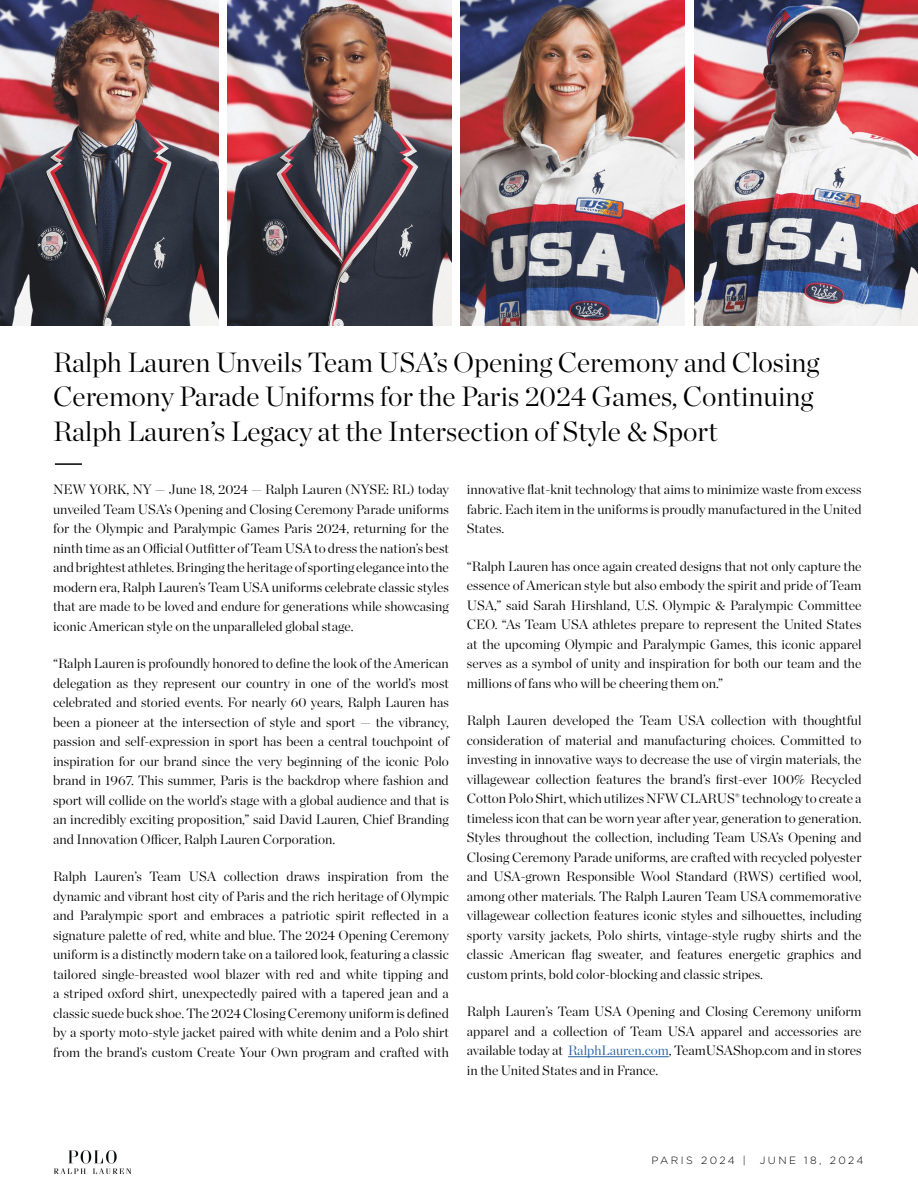
<style>
.page{position:relative;width:918px;height:1188px;background:#fff}
.page>*{position:absolute;margin:0;border:0;box-sizing:border-box;transform-origin:0 0}
.t1{font:300 27.75px/34.5px "Chronicle Display";color:#000}
.t2{font:300 13.5px/19.5px "Chronicle Display";color:#000;text-align:justify}
.t3{font:300 10.5px "Gotham";letter-spacing:.235em;color:#000}
.s1{color:#215e9e}
</style>
<div class="page">
<img style="left:54px;top:1150px;width:76px;height:23px">
<hr style="left:568px;top:1056px;width:101px;height:1px;background:#215e9e">
<img style="left:228px;top:0;width:224px;height:326px">
<img style="left:0;top:0;width:219px;height:326px">
<img style="left:461px;top:0;width:224px;height:326px">
<img style="left:694px;top:0;width:224px;height:326px">
<hr style="left:55px;top:463px;width:27px;height:2px;background:#000">
<h1 class="t1" style="left:53px;top:343px;width:768px">Ralph Lauren Unveils Team USA’s Opening Ceremony and Closing<br>Ceremony Parade Uniforms for the Paris 2024 Games, Continuing<br>Ralph Lauren’s Legacy at the Intersection of Style &amp; Sport</h1>
<p class="t2" style="left:53px;top:479px;width:397px">NEW YORK, NY — June 18, 2024 — Ralph Lauren (NYSE: RL) today unveiled Team USA’s Opening and Closing Ceremony Parade uniforms for the Olympic and Paralympic Games Paris 2024, returning for the ninth time as an Official Outfitter of Team USA to dress the nation’s best and brightest athletes. Bringing the heritage of sporting elegance into the modern era, Ralph Lauren’s Team USA uniforms celebrate classic styles that are made to be loved and endure for generations while showcasing iconic American style on the unparalleled global stage.</p>
<p class="t2" style="left:53px;top:653px;width:397px">“Ralph Lauren is profoundly honored to define the look of the American delegation as they represent our country in one of the world’s most celebrated and storied events. For nearly 60 years, Ralph Lauren has been a pioneer at the intersection of style and sport — the vibrancy, passion and self-expression in sport has been a central touchpoint of inspiration for our brand since the very beginning of the iconic Polo brand in 1967. This summer, Paris is the backdrop where fashion and sport will collide on the world’s stage with a global audience and that is an incredibly exciting proposition,” said David Lauren, Chief Branding and Innovation Officer, Ralph Lauren Corporation.</p>
<p class="t2" style="left:53px;top:866px;width:397px">Ralph Lauren’s Team USA collection draws inspiration from the dynamic and vibrant host city of Paris and the rich heritage of Olympic and Paralympic sport and embraces a patriotic spirit reflected in a signature palette of red, white and blue. The 2024 Opening Ceremony uniform is a distinctly modern take on a tailored look, featuring a classic tailored single-breasted wool blazer with red and white tipping and a striped oxford shirt, unexpectedly paired with a tapered jean and a classic suede buck shoe. The 2024 Closing Ceremony uniform is defined by a sporty moto-style jacket paired with white denim and a Polo shirt from the brand’s custom Create Your Own program and crafted with</p>
<p class="t2" style="left:467px;top:479px;width:396px">innovative flat-knit technology that aims to minimize waste from excess fabric. Each item in the uniforms is proudly manufactured in the United States.</p>
<p class="t2" style="left:467px;top:555px;width:396px">“Ralph Lauren has once again created designs that not only capture the essence of American style but also embody the spirit and pride of Team USA,” said Sarah Hirshland, U.S. Olympic &amp; Paralympic Committee CEO. “As Team USA athletes prepare to represent the United States at the upcoming Olympic and Paralympic Games, this iconic apparel serves as a symbol of unity and inspiration for both our team and the millions of fans who will be cheering them on.”</p>
<p class="t2" style="left:467px;top:710px;width:396px">Ralph Lauren developed the Team USA collection with thoughtful consideration of material and manufacturing choices. Committed to investing in innovative ways to decrease the use of virgin materials, the villagewear collection features the brand’s first-ever 100% Recycled Cotton Polo Shirt, which utilizes NFW CLARUS® technology to create a timeless icon that can be worn year after year, generation to generation.<br>Styles throughout the collection, including Team USA’s Opening and Closing Ceremony Parade uniforms, are crafted with recycled polyester and USA-grown Responsible Wool Standard (RWS) certified wool, among other materials. The Ralph Lauren Team USA commemorative villagewear collection features iconic styles and silhouettes, including sporty varsity jackets, Polo shirts, vintage-style rugby shirts and the classic American flag sweater, and features energetic graphics and custom prints, bold color-blocking and classic stripes.</p>
<p class="t2" style="left:467px;top:1001px;width:396px">Ralph Lauren’s Team USA Opening and Closing Ceremony uniform apparel and a collection of Team USA apparel and accessories are available today at <span class="s1">RalphLauren.com</span>, TeamUSAShop.com and in stores in the United States and in France.</p>
<p class="t3" style="left:651px;top:1154px;width:96px">PARIS 2024 |</p>
<p class="t3" style="left:760px;top:1154px;width:105px">JUNE 18, 2024</p>
</div>
